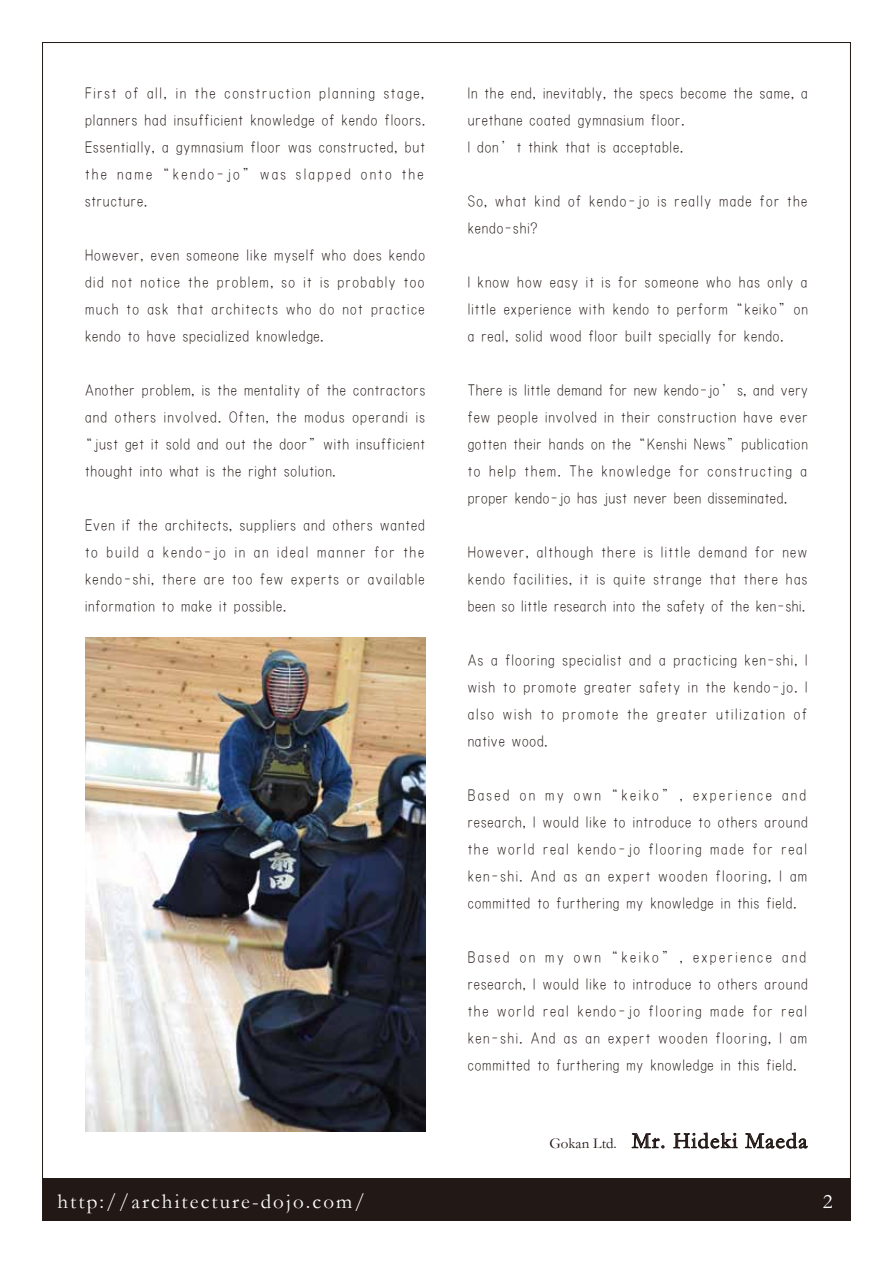
<style>
.page{position:relative;width:893px;height:1263px;background:#fff}
.page>*{position:absolute;margin:0;border:0;box-sizing:border-box;transform-origin:0 0}
.t1{font:22.5px "Garamond";letter-spacing:.05em;color:#221815}
.t2{font:21px "Garamond";letter-spacing:.1em;color:#fff}
.t3{font:16.5px/27px "HGS Kyokashotai";letter-spacing:.05em;color:#221815;text-align:justify}
.t4{font:16.5px/27px "HGS Kyokashotai";letter-spacing:.08em;color:#221815}
.t5{font:16.5px "HGS Kyokashotai";letter-spacing:.075em;color:#221815}
.s1{font-size:15px}
</style>
<div class="page">
<img style="left:85px;top:638px;width:340px;height:493px">
<div style="left:43px;top:1178px;width:807px;height:42px;background:#221815"></div>
<svg style="left:631px;top:1133px;width:34px;height:16px"></svg>
<svg style="left:673px;top:1132px;width:65px;height:17px"></svg>
<svg style="left:745px;top:1132px;width:63px;height:17px"></svg>
<p class="t3" style="left:85px;top:80px;width:342px">First of all, in the construction planning stage, planners had insufficient knowledge of kendo floors.<br>Essentially, a gymnasium floor was constructed, but the name “kendo-jo” was slapped onto the structure.</p>
<p class="t3" style="left:85px;top:242px;width:341px">However, even someone like myself who does kendo did not notice the problem, so it is probably too much to ask that architects who do not practice kendo to have specialized knowledge.</p>
<p class="t3" style="left:85px;top:377px;width:342px">Another problem, is the mentality of the contractors</p>
<p class="t5" style="left:85px;top:409px;width:341px">and others involved. Often, the modus operandi is</p>
<p class="t3" style="left:77px;top:431px;width:350px">“just get it sold and out the door”with insufficient</p>
<p class="t3" style="left:85px;top:458px;width:252px">thought into what is the right solution.</p>
<p class="t3" style="left:85px;top:512px;width:341px">Even if the architects, suppliers and others wanted to build a kendo-jo in an ideal manner for the kendo-shi, there are too few experts or available information to make it possible.</p>
<p class="t3" style="left:468px;top:80px;width:341px;text-align:left">In the end, inevitably, the specs become the same, a urethane coated gymnasium floor.<br>I don’t think that is acceptable.</p>
<p class="t4" style="left:468px;top:188px;width:341px">So, what kind of kendo-jo is really made for the kendo-shi?</p>
<p class="t3" style="left:468px;top:269px;width:342px">I know how easy it is for someone who has only a little experience with kendo to perform “keiko”on a real, solid wood floor built specially for kendo.</p>
<p class="t3" style="left:468px;top:377px;width:342px">There is little demand for new kendo-jo’s, and very few people involved in their construction have ever gotten their hands on the “Kenshi News”publication to help them. The knowledge for constructing a proper kendo-jo has just never been disseminated.</p>
<p class="t3" style="left:468px;top:539px;width:341px">However, although there is little demand for new kendo facilities, it is quite strange that there has been so little research into the safety of the ken-shi.</p>
<p class="t3" style="left:468px;top:647px;width:341px">As a flooring specialist and a practicing ken-shi, I wish to promote greater safety in the kendo-jo. I also wish to promote the greater utilization of native wood.</p>
<p class="t3" style="left:468px;top:782px;width:342px">Based on my own “keiko”, experience and research, I would like to introduce to others around the world real kendo-jo flooring made for real ken-shi. And as an expert wooden flooring, I am committed to furthering my knowledge in this field.</p>
<p class="t3" style="left:468px;top:944px;width:342px">Based on my own “keiko”, experience and research, I would like to introduce to others around the world real kendo-jo flooring made for real ken-shi. And as an expert wooden flooring, I am committed to furthering my knowledge in this field.</p>
<h1 class="t1" style="left:549px;top:1125px;width:259px"><span class="s1">Gokan Ltd.</span> Mr. Hideki Maeda</h1>
<p class="t2" style="left:57px;top:1187px;width:309px">http://architecture-dojo.com/</p>
<p class="t2" style="left:823px;top:1187px;width:11px">2</p>
</div>
